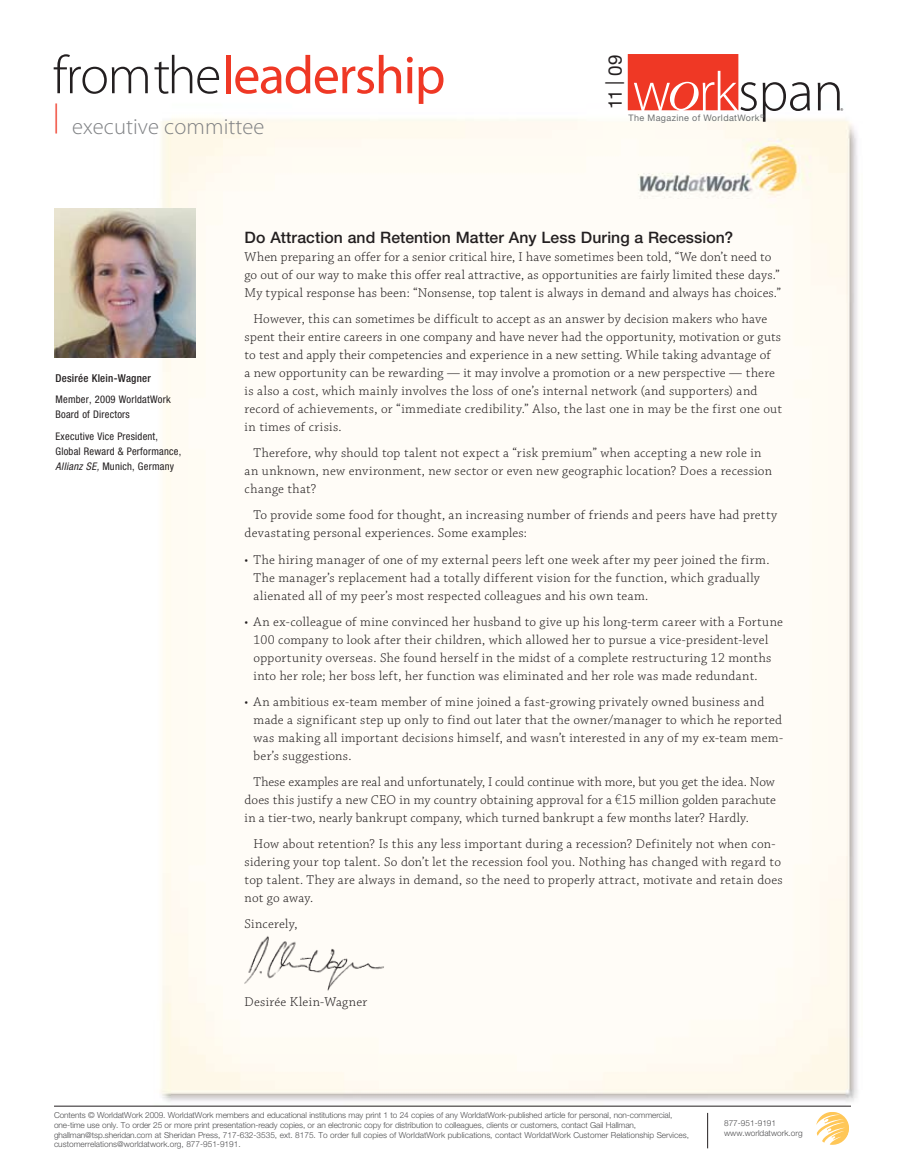
<style>
.page{position:relative;width:905px;height:1175px;background:#fff}
.page>*{position:absolute;margin:0;border:0;box-sizing:border-box;transform-origin:0 0}
.t1{font:300 22.5px/40.5px "Myriad Pro";letter-spacing:.005em;color:#808285}
.t2{font:18.75px "Helvetica Neue LT Std";color:#231f20}
.t3{font:500 15.75px "Helvetica Neue LT Std";letter-spacing:.005em;color:#231f20}
.t4{font:300 13.5px/18px "Chaparral Pro";letter-spacing:.02em;color:#231f20}
.t5{font:500 condensed 10.8px "Helvetica Neue LT Std";letter-spacing:.02em;color:#231f20}
.t6{font:condensed 10.5px/15px "Helvetica Neue LT Std";letter-spacing:.02em;color:#231f20}
.t7{font:9px "Helvetica Neue LT Std";letter-spacing:.04em;color:#6d6f71}
.t8{font:300 8.25px/9.8px "Helvetica Neue LT Std";letter-spacing:-.01em;color:#4d4d4f}
.t9{font:5.55px "Myriad";color:#231f20}
.s1{font-size:54px;color:#231f20}
.s2{font-weight:400;font-size:54px;color:#ef3825}
.s3{font-style:italic}
.s4{font-family:"Helvetica Neue LT Std";font-weight:100;font-stretch:condensed}
</style>
<div class="page">
<img style="left:54px;top:89px;width:804px;height:1060px">
<img style="left:239px;top:932px;width:146px;height:68px">
<img style="left:54px;top:208px;width:142px;height:149px">
<svg style="left:815px;top:1111px;width:34px;height:33px"></svg>
<hr style="left:54px;top:1105px;width:796px;height:1px;background:#231f20">
<hr style="left:707px;top:1112px;width:1px;height:36px;background:#231f20">
<svg style="left:762px;top:82px;width:48px;height:40px"></svg>
<svg style="left:817px;top:82px;width:22px;height:28px"></svg>
<svg style="left:627px;top:54px;width:129px;height:57px"></svg>
<h1 class="t1" style="left:-2px;top:66px;width:673px;text-indent:55px"><span class="s1">fromthe</span><span class="s2">leadership</span> <sup>|</sup> executive committee <span class="s2">ip</span> <sup>|</sup> executive committee</h1>
<h2 class="t2" style="left:604px;top:109px;width:55px;rotate:-90deg">11 | 09</h2>
<p class="t7" style="left:628px;top:112px;width:137px">The Magazine of WorldatWork<sup>©</sup></p>
<p class="t5" style="left:56px;top:371px;width:97px">Desirée Klein-Wagner</p>
<p class="t6" style="left:56px;top:392px;width:117px">Member, 2009 WorldatWork<br>Board of Directors</p>
<p class="t6" style="left:56px;top:428px;width:127px">Executive Vice President,<br>Global Reward &amp; Performance,<br><span class="s3">Allianz SE,</span> Munich, Germany</p>
<p class="t3" style="left:244px;top:228px;width:490px">Do Attraction and Retention Matter Any Less During a Recession?</p>
<p class="t4" style="left:244px;top:248px;width:538px">When preparing an offer for a senior critical hire, I have sometimes been told, “We don’t need to go out of our way to make this offer real attractive, as opportunities are fairly limited these days.”<br>My typical response has been: “Nonsense, top talent is always in demand and always has choices.”</p>
<p class="t4" style="left:244px;top:310px;width:539px;text-indent:9px">However, this can sometimes be difficult to accept as an answer by decision makers who have spent their entire careers in one company and have never had the opportunity, motivation or guts to test and apply their competencies and experience in a new setting. While taking advantage of<br>a new opportunity can be rewarding — it may involve a promotion or a new perspective — there is also a cost, which mainly involves the loss of one’s internal network (and supporters) and record of achievements, or “immediate credibility.” Also, the last one in may be the first one out in times of crisis.</p>
<p class="t4" style="left:244px;top:444px;width:529px;text-indent:9px">Therefore, why should top talent not expect a “risk premium” when accepting a new role in an unknown, new environment, new sector or even new geographic location? Does a recession change that?</p>
<p class="t4" style="left:244px;top:507px;width:534px;text-indent:9px">To provide some food for thought, an increasing number of friends and peers have had pretty devastating personal experiences. Some examples:</p>
<p class="t4" style="left:253px;top:551px;width:517px;text-indent:-9px">• The hiring manager of one of my external peers left one week after my peer joined the firm.<br>The manager’s replacement had a totally different vision for the function, which gradually alienated all of my peer’s most respected colleagues and his own team.</p>
<p class="t4" style="left:253px;top:613px;width:531px;text-indent:-9px">• An ex-colleague of mine convinced her husband to give up his long-term career with a Fortune 100 company to look after their children, which allowed her to pursue a vice-president-level opportunity overseas. She found herself in the midst of a complete restructuring 12 months into her role; her boss left, her function was eliminated and her role was made redundant.</p>
<p class="t4" style="left:253px;top:693px;width:531px;text-indent:-9px">• An ambitious ex-team member of mine joined a fast-growing privately owned business and made a significant step up only to find out later that the owner/manager to which he reported was making all important decisions himself, and wasn’t interested in any of my ex-team mem&shy;ber’s suggestions.</p>
<p class="t4" style="left:245px;top:773px;width:533px;text-align:justify;text-indent:9px">These examples are real and unfortunately, I could continue with more, but you get the idea. Now does this justify a new CEO in my country obtaining approval for a <span class="s4">€</span>15 million golden parachute in a tier-two, nearly bankrupt company, which turned bankrupt a few months later? Hardly.</p>
<p class="t4" style="left:244px;top:835px;width:539px;text-indent:9px">How about retention? Is this any less important during a recession? Definitely not when con&shy;sidering your top talent. So don’t let the recession fool you. Nothing has changed with regard to top talent. They are always in demand, so the need to properly attract, motivate and retain does not go away.</p>
<p class="t4" style="left:244px;top:915px;width:54px">Sincerely,</p>
<p class="t4" style="left:244px;top:993px;width:124px">Desirée Klein-Wagner</p>
<p class="t9" style="left:840px;top:107px;width:4px">®</p>
<p class="t8" style="left:54px;top:1110px;width:636px">Contents © WorldatWork 2009. WorldatWork members and educational institutions may print 1 to 24 copies of any WorldatWork-published article for personal, non-commercial, one-time use only. To order 25 or more print presentation-ready copies, or an electronic copy for distribution to colleagues, clients or customers, contact Gail Hallman, ghallman@tsp.sheridan.com at Sheridan Press, 717-632-3535, ext. 8175. To order full copies of WorldatWork publications, contact WorldatWork Customer Relationship Services, customerrelations@worldatwork.org, 877-951-9191.</p>
<p class="t8" style="left:724px;top:1117px;width:80px">877-951-9191 www.worldatwork.org</p>
</div>
